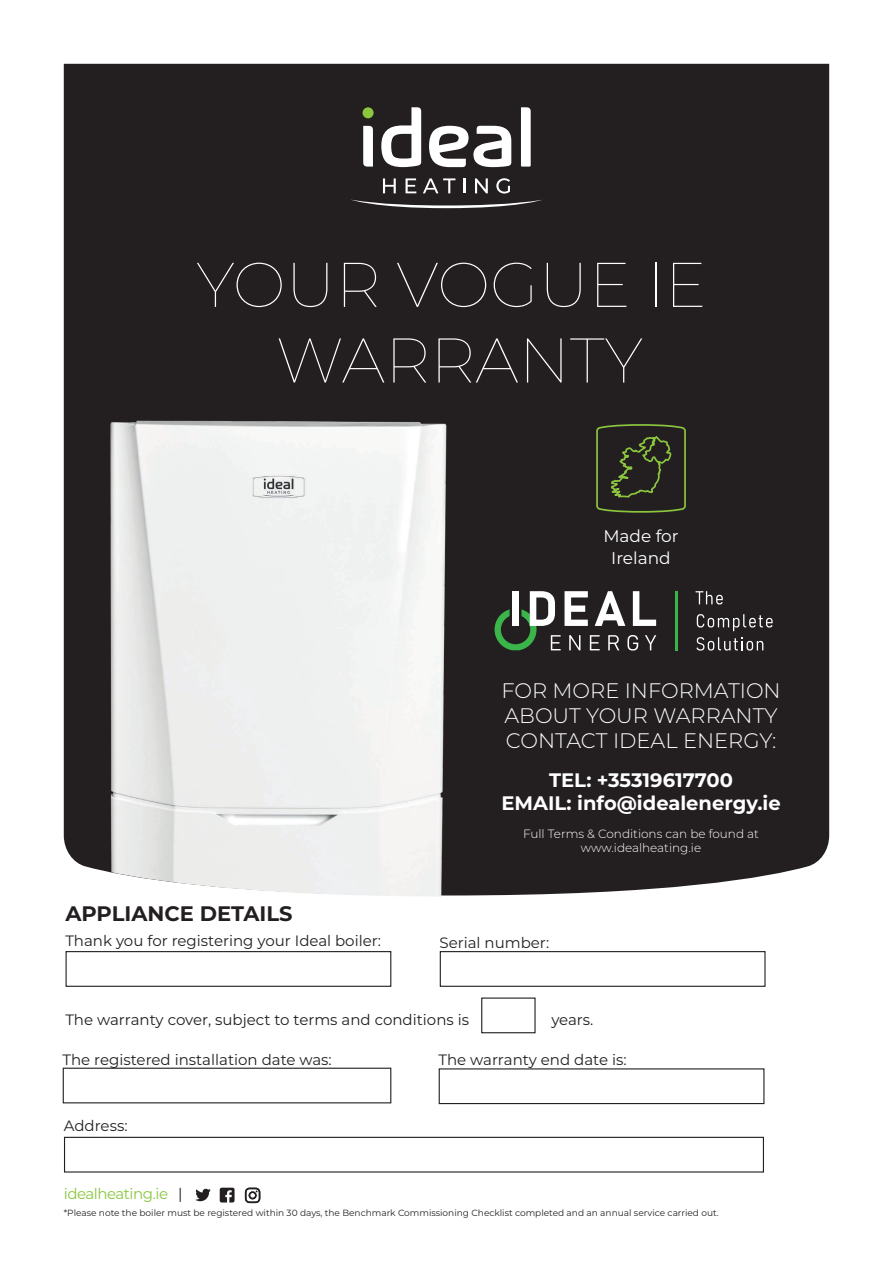
<style>
.page{position:relative;width:893px;height:1263px;background:#fff}
.page>*{position:absolute;margin:0;border:0;box-sizing:border-box;transform-origin:0 0}
.t1{font:100 63px/75.6px "Montserrat";color:#fff;text-align:center}
.t2{font:300 21px/25.2px "Montserrat";color:#fff}
.t3{font:700 21px "Montserrat";color:#231f20}
.t4{font:700 19.5px/23.4px "Montserrat";color:#fff;text-align:center}
.t5{font:16.95px/22px "Montserrat";color:#fff;text-align:center}
.t6{font:15px "Montserrat";color:#231f20}
.t7{font:15px "Montserrat";letter-spacing:-.03em;color:#8bc63f}
.t8{font:300 12px/14.4px "Montserrat";color:#fff;text-align:center}
.t9{font:9px "Montserrat";color:#231f20}
.s1{color:#231f20}
</style>
<div class="page">
<div style="left:64px;top:64px;width:765px;height:831px;background:#231f20"></div>
<img style="left:64px;top:321px;width:452px;height:575px">
<svg style="left:595px;top:423px;width:92px;height:90px;background:#313624"></svg>
<div style="left:66px;top:951px;width:325px;height:36px;border:1px solid #231f20"></div>
<div style="left:481px;top:997px;width:55px;height:36px;border:1px solid #231f20"></div>
<div style="left:440px;top:951px;width:326px;height:36px;border:1px solid #231f20"></div>
<div style="left:439px;top:1068px;width:325px;height:36px;border:1px solid #231f20"></div>
<div style="left:63px;top:1068px;width:328px;height:35px;border:1px solid #231f20"></div>
<svg style="left:220px;top:1188px;width:15px;height:14px"></svg>
<svg style="left:245px;top:1188px;width:15px;height:15px"></svg>
<svg style="left:196px;top:1189px;width:15px;height:12px"></svg>
<svg style="left:350px;top:200px;width:193px;height:8px;background:#595657"></svg>
<svg style="left:381px;top:107px;width:40px;height:60px"></svg>
<svg style="left:521px;top:107px;width:10px;height:60px"></svg>
<svg style="left:363px;top:126px;width:10px;height:41px"></svg>
<svg style="left:429px;top:126px;width:82px;height:41px"></svg>
<svg style="left:383px;top:178px;width:13px;height:15px"></svg>
<svg style="left:406px;top:178px;width:10px;height:15px"></svg>
<svg style="left:423px;top:178px;width:32px;height:15px"></svg>
<svg style="left:463px;top:178px;width:2px;height:15px"></svg>
<svg style="left:475px;top:178px;width:13px;height:15px"></svg>
<svg style="left:496px;top:178px;width:14px;height:15px"></svg>
<div style="left:363px;top:107px;width:11px;height:11px;background:#8bc63e;border-radius:50%"></div>
<svg style="left:495px;top:591px;width:161px;height:59px"></svg>
<svg style="left:696px;top:591px;width:27px;height:13px"></svg>
<svg style="left:697px;top:614px;width:76px;height:17px"></svg>
<svg style="left:696px;top:637px;width:67px;height:13px"></svg>
<hr style="left:676px;top:591px;width:1px;height:59px;background:#3bb54a">
<div style="left:64px;top:1137px;width:700px;height:35px;border:1px solid #231f20"></div>
<h1 class="t1" style="left:196px;top:245px;width:512px">YOUR VOGUE IE<br>WARRANTY</h1>
<p class="t5" style="left:603px;top:524px;width:77px">Made for<br>Ireland</p>
<h2 class="t3" style="left:65px;top:898px;width:229px">APPLIANCE DETAILS</h2>
<p class="t6" style="left:65px;top:931px;width:317px">Thank you for registering your Ideal boiler:</p>
<h2 class="t2" style="left:501px;top:677px;width:281px">FOR MORE INFORMATION<br>ABOUT YOUR WARRANTY<br>CONTACT IDEAL ENERGY:</h2>
<h3 class="t4" style="left:501px;top:767px;width:281px">TEL: +35319617700<br>EMAIL: info@idealenergy.ie</h3>
<p class="t8" style="left:523px;top:826px;width:237px">Full Terms &amp; Conditions can be found at www.idealheating.ie</p>
<p class="t6" style="left:440px;top:932px;width:111px">Serial number:</p>
<p class="t6" style="left:65px;top:1009px;width:405px">The warranty cover, subject to terms and conditions is</p>
<p class="t6" style="left:551px;top:1009px;width:44px">years.</p>
<p class="t6" style="left:63px;top:1049px;width:271px">The registered installation date was:</p>
<p class="t6" style="left:438px;top:1050px;width:190px">The warranty end date is:</p>
<p class="t6" style="left:64px;top:1115px;width:65px">Address:</p>
<p class="t7" style="left:64px;top:1183px;width:120px">idealheating.ie <span class="s1">|</span></p>
<p class="t9" style="left:64px;top:1207px;width:656px">*Please note the boiler must be registered within 30 days, the Benchmark Commissioning Checklist completed and an annual service carried out.</p>
</div>
